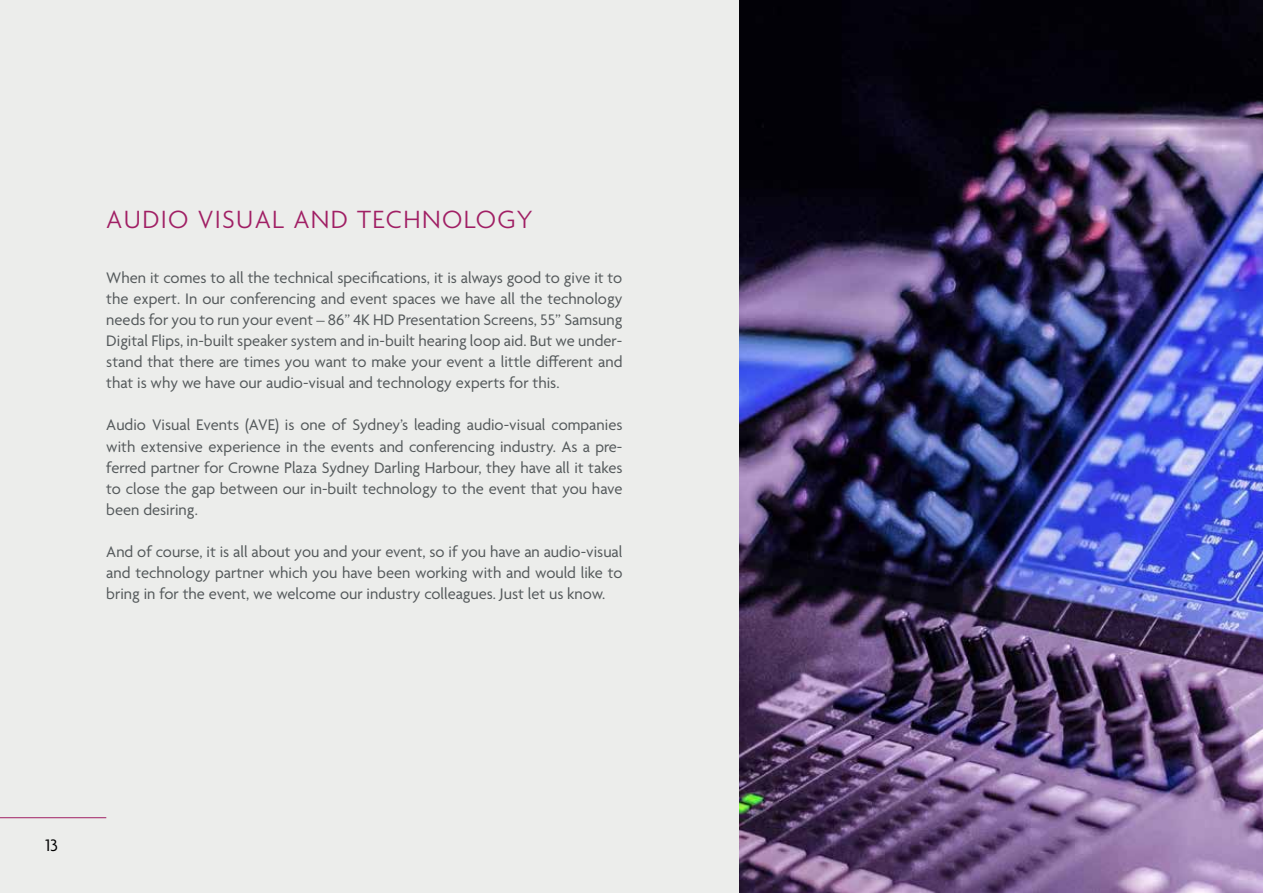
<style>
.page{position:relative;width:1263px;height:893px;background:#ecedeb}
.page>*{position:absolute;margin:0;border:0;box-sizing:border-box;transform-origin:0 0}
.t1{font:300 27px "Agenda";letter-spacing:.05em;color:#a01f64}
.t2{font:18px "Agenda";color:#000}
.t3{font:16.5px/21px "Agenda";color:#54595b;text-align:justify}
</style>
<div class="page">
<hr style="left:0;top:817px;width:106px;height:1px;background:#a01f64">
<img style="left:740px;top:0;width:523px;height:893px">
<h1 class="t1" style="left:106px;top:205px;width:428px">AUDIO VISUAL AND TECHNOLOGY</h1>
<p class="t3" style="left:106px;top:269px;width:518px">When it comes to all the technical specifications, it is always good to give it to the expert. In our conferencing and event spaces we have all the technology needs for you to run your event – 86” 4K HD Presentation Screens, 55” Samsung Digital Flips, in-built speaker system and in-built hearing loop aid. But we under&shy;stand that there are times you want to make your event a little different and that is why we have our audio-visual and technology experts for this.</p>
<p class="t3" style="left:106px;top:416px;width:518px">Audio Visual Events (AVE) is one of Sydney’s leading audio-visual companies with extensive experience in the events and conferencing industry. As a pre&shy;ferred partner for Crowne Plaza Sydney Darling Harbour, they have all it takes to close the gap between our in-built technology to the event that you have been desiring.</p>
<p class="t3" style="left:106px;top:542px;width:518px">And of course, it is all about you and your event, so if you have an audio-visual and technology partner which you have been working with and would like to bring in for the event, we welcome our industry colleagues. Just let us know.</p>
<p class="t2" style="left:46px;top:835px;width:14px">13</p>
</div>
